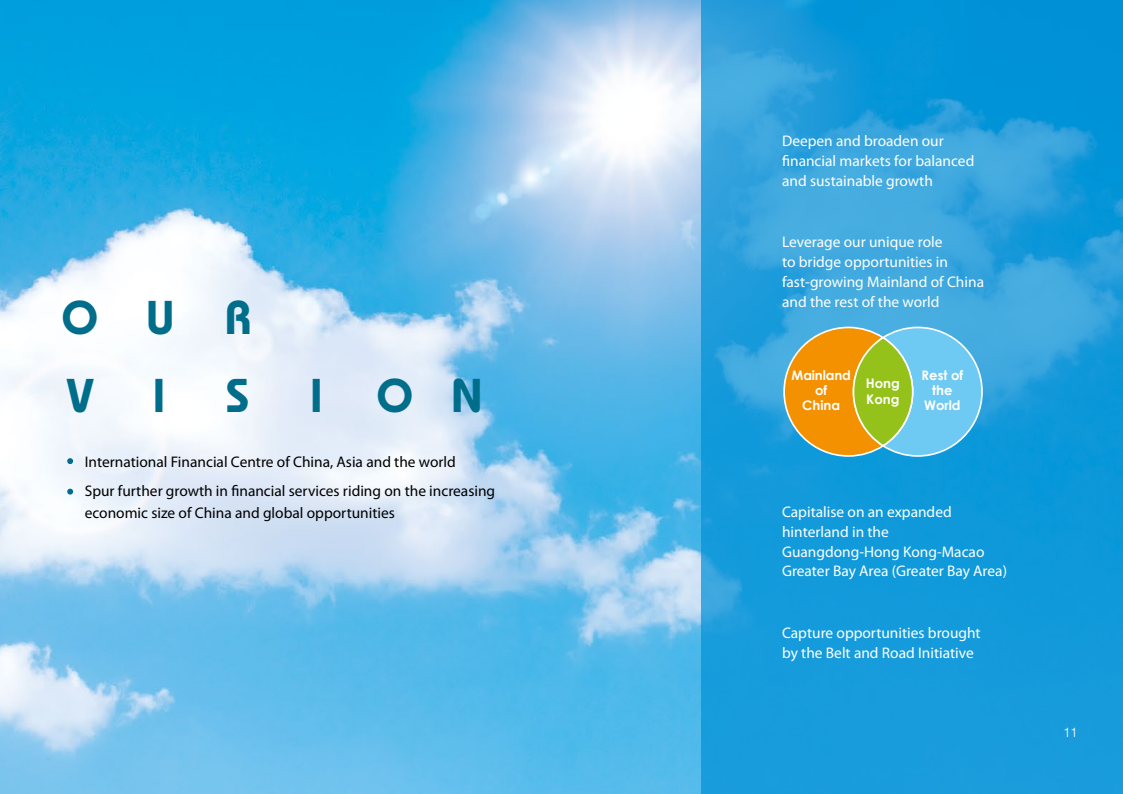
<style>
.page{position:relative;width:1123px;height:794px;background:#fff}
.page>*{position:absolute;margin:0;border:0;box-sizing:border-box;transform-origin:0 0}
.t1{font:600 47.3px "Bauhaus Std";color:#006e8b}
.t2{font:15.4px/19.8px "Myriad Pro";color:#fff}
.t3{font:15.4px/29.7px "Myriad Pro";color:#000}
.t4{font:700 13.2px/15.4px "Century Gothic";color:#fff;text-align:center}
.t5{font:300 13.2px "Helvetica";color:#fff}
</style>
<div class="page">
<img style="left:0;top:0;width:701px;height:794px">
<svg style="left:701px;top:0;width:422px;height:794px;background:#1d9ddb"></svg>
<svg style="left:67px;top:458px;width:6px;height:6px"></svg>
<svg style="left:67px;top:488px;width:6px;height:6px"></svg>
<svg style="left:782px;top:326px;width:201px;height:131px;background:#98ae94"></svg>
<div style="left:853px;top:338px;width:59px;height:108px;background:#94c11a;border-radius:50%"></div>
<div style="left:852px;top:337px;width:61px;height:109px;border:2px solid #fff;border-radius:50%"></div>
<h1 class="t1" style="left:62px;top:289px;width:191px">OUR</h1>
<h1 class="t1" style="left:67px;top:367px;width:100px">V I</h1>
<h1 class="t1" style="left:226px;top:367px;width:25px">S</h1>
<h1 class="t1" style="left:310px;top:367px;width:175px">I ON</h1>
<p class="t3" style="left:85px;top:447px;width:412px">International Financial Centre of China, Asia and the world<br>Spur further growth in financial services riding on the increasing</p>
<p class="t3" style="left:85px;top:498px;width:312px">economic size of China and global opportunities</p>
<p class="t2" style="left:782px;top:131px;width:194px">Deepen and broaden our financial markets for balanced and sustainable growth</p>
<p class="t2" style="left:782px;top:233px;width:203px">Leverage our unique role<br>to bridge opportunities in fast-growing Mainland of China and the rest of the world</p>
<p class="t4" style="left:791px;top:367px;width:61px">Mainland of<br>China</p>
<p class="t4" style="left:865px;top:375px;width:36px;text-align:left">Hong<br>Kong</p>
<p class="t4" style="left:921px;top:367px;width:43px">Rest of the<br>World</p>
<p class="t2" style="left:782px;top:502px;width:226px">Capitalise on an expanded hinterland in the<br>Guangdong-Hong Kong-Macao<br>Greater Bay Area (Greater Bay Area)</p>
<p class="t2" style="left:782px;top:623px;width:200px">Capture opportunities brought by the Belt and Road Initiative</p>
<p class="t5" style="left:1063px;top:720px;width:16px">11</p>
</div>
